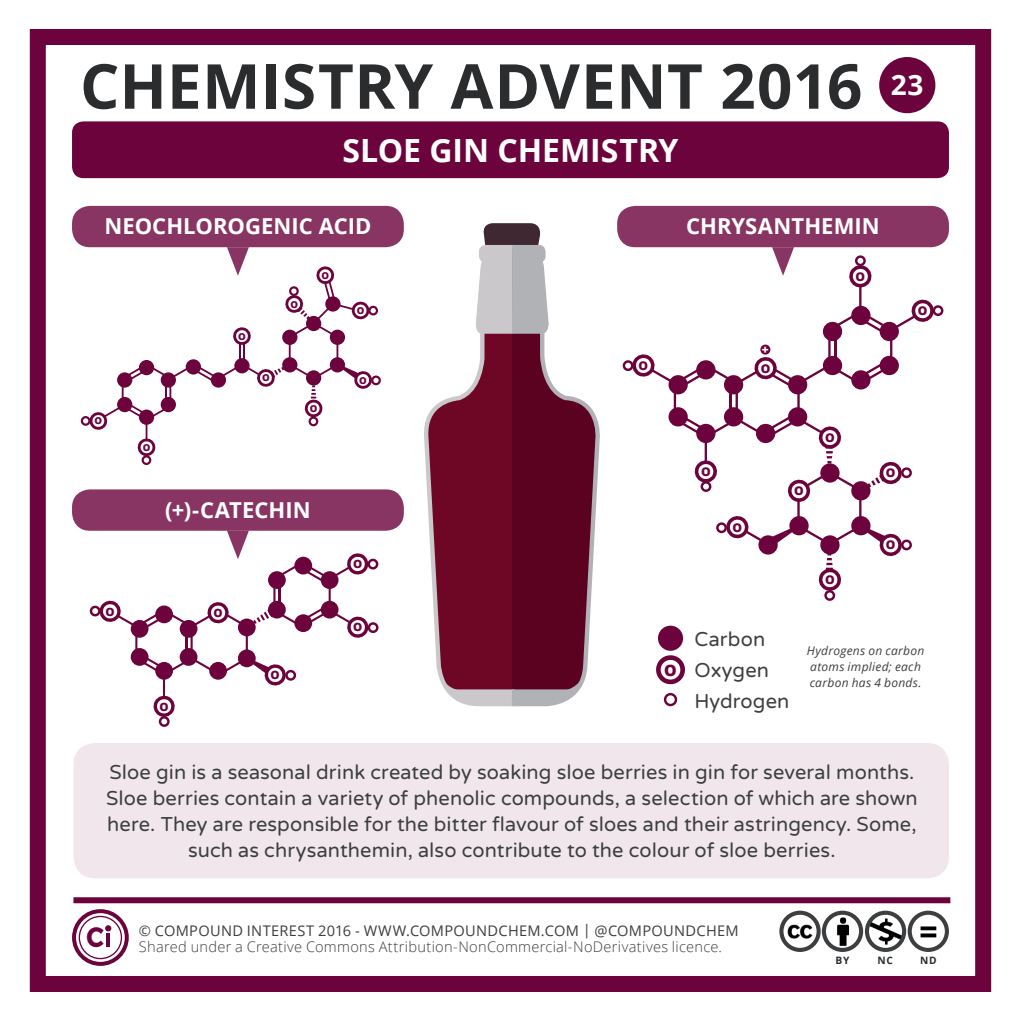
<style>
.page{position:relative;width:1021px;height:1021px;background:#fff}
.page>*{position:absolute;margin:0;border:0;box-sizing:border-box;transform-origin:0 0}
.t1{font:700 62px "Open Sans";letter-spacing:.005em;color:#2a2c2e}
.t2{font:700 32px "Open Sans";letter-spacing:-.005em;color:#fff}
.t3{font:700 28px "Open Sans";color:#fff}
.t4{font:700 28px "Montserrat";color:#6c033c;scale:.9 1}
.t5{font:700 22px "Open Sans";color:#fff}
.t6{font:20px/26px "Varela Round";letter-spacing:.005em;color:#3c3e40;text-align:center}
.t7{font:800 15.8px "Open Sans";color:#6c033c}
.t8{font:300 14.6px "Open Sans";letter-spacing:.02em;color:#3c3e40}
.t9{font:14.6px "Open Sans";letter-spacing:.02em;color:#3c3e40}
.t10{font:800 12.2px "Open Sans";color:#6c033c}
.t11{font:800 12.2px "Open Sans";color:#fff}
.t12{font:italic 12px/16px "Open Sans";letter-spacing:.025em;color:#3c3e40}
.t13{font:800 11.6px "Open Sans";color:#6c033c}
.t14{font:700 10.2px "Open Sans";color:#2a2c2e}
.t15{font:800 9.6px "Open Sans";color:#6c033c}
</style>
<div class="page">
<div style="left:30px;top:29px;width:961px;height:962px;border:16px solid #6c033c"></div>
<div style="left:879px;top:57px;width:56px;height:56px;background:#6c033c;border-radius:50%"></div>
<div style="left:72px;top:121px;width:876px;height:57px;background:#6c033c;border-radius:11px"></div>
<img style="left:781px;top:912px;width:37px;height:37px;border-radius:19px">
<div style="left:779px;top:910px;width:41px;height:41px;border:4px solid #3c3e40;border-radius:50%"></div>
<img style="left:823px;top:912px;width:38px;height:37px;border-radius:19px">
<div style="left:821px;top:910px;width:42px;height:41px;border:4px solid #3c3e40;border-radius:50%"></div>
<img style="left:867px;top:912px;width:37px;height:37px;border-radius:19px">
<div style="left:864px;top:910px;width:42px;height:41px;border:4px solid #3c3e40;border-radius:50%"></div>
<img style="left:909px;top:912px;width:37px;height:37px;border-radius:19px">
<div style="left:907px;top:910px;width:41px;height:41px;border:4px solid #3c3e40;border-radius:50%"></div>
<svg style="left:76px;top:913px;width:49px;height:48px"></svg>
<div style="left:72px;top:909px;width:57px;height:56px;border:4px solid #6c033c;border-radius:50%"></div>
<div style="left:79px;top:915px;width:43px;height:44px;border:1px solid #6c033c;border-radius:50%"></div>
<svg style="left:106px;top:925px;width:5px;height:6px"></svg>
<hr style="left:106px;top:932px;width:4px;height:14px;background:#6c033c">
<div style="left:73px;top:897px;width:877px;height:6px;background:#6c033c"></div>
<div style="left:73px;top:743px;width:875px;height:135px;background:#f0e6eb;border-radius:21px"></div>
<svg style="left:424px;top:334px;width:83px;height:373px;fill:#6e0726"></svg>
<svg style="left:507px;top:318px;width:93px;height:389px;fill:#5a0220"></svg>
<svg style="left:476px;top:223px;width:72px;height:111px;background:#b1adb1"></svg>
<svg style="left:441px;top:677px;width:141px;height:26px;background:#9b7180"></svg>
<div style="left:81px;top:416px;width:9px;height:10px;border:2px solid #6c033c;border-radius:50%"></div>
<div style="left:142px;top:455px;width:9px;height:10px;border:2px solid #6c033c;border-radius:50%"></div>
<div style="left:368px;top:306px;width:10px;height:9px;border:2px solid #6c033c;border-radius:50%"></div>
<div style="left:371px;top:375px;width:10px;height:10px;border:2px solid #6c033c;border-radius:50%"></div>
<div style="left:72px;top:206px;width:332px;height:41px;background:#893563;border-radius:18px"></div>
<svg style="left:86px;top:247px;width:287px;height:212px"></svg>
<div style="left:617px;top:206px;width:331px;height:41px;background:#893563;border-radius:18px"></div>
<svg style="left:629px;top:247px;width:305px;height:348px"></svg>
<div style="left:622px;top:360px;width:11px;height:11px;border:2px solid #6c033c;border-radius:50%"></div>
<div style="left:700px;top:481px;width:11px;height:11px;border:2px solid #6c033c;border-radius:50%"></div>
<div style="left:932px;top:305px;width:11px;height:11px;border:2px solid #6c033c;border-radius:50%"></div>
<div style="left:855px;top:255px;width:10px;height:11px;border:2px solid #6c033c;border-radius:50%"></div>
<div style="left:901px;top:467px;width:10px;height:11px;border:2px solid #6c033c;border-radius:50%"></div>
<div style="left:901px;top:539px;width:10px;height:11px;border:2px solid #6c033c;border-radius:50%"></div>
<div style="left:824px;top:590px;width:11px;height:11px;border:2px solid #6c033c;border-radius:50%"></div>
<div style="left:716px;top:522px;width:11px;height:11px;border:2px solid #6c033c;border-radius:50%"></div>
<div style="left:760px;top:344px;width:10px;height:10px;background:#6c033c;border-radius:50%"></div>
<div style="left:72px;top:489px;width:332px;height:41px;background:#893563;border-radius:18px"></div>
<svg style="left:95px;top:530px;width:275px;height:191px"></svg>
<div style="left:90px;top:605px;width:11px;height:11px;border:2px solid #6c033c;border-radius:50%"></div>
<div style="left:159px;top:716px;width:11px;height:11px;border:2px solid #6c033c;border-radius:50%"></div>
<div style="left:285px;top:670px;width:11px;height:10px;border:2px solid #6c033c;border-radius:50%"></div>
<div style="left:368px;top:622px;width:10px;height:11px;border:2px solid #6c033c;border-radius:50%"></div>
<div style="left:367px;top:558px;width:11px;height:11px;border:2px solid #6c033c;border-radius:50%"></div>
<div style="left:658px;top:625px;width:25px;height:25px;background:#6c033c;border-radius:50%"></div>
<svg style="left:656px;top:649px;width:29px;height:36px"></svg>
<div style="left:664px;top:693px;width:13px;height:13px;border:2px solid #6c033c;border-radius:50%"></div>
<h1 class="t1" style="left:80px;top:42px;width:783px">CHEMISTRY ADVENT 2016</h1>
<h2 class="t2" style="left:342px;top:128px;width:337px">SLOE GIN CHEMISTRY</h2>
<h3 class="t3" style="left:891px;top:65px;width:34px">23</h3>
<p class="t5" style="left:104px;top:210px;width:268px">NEOCHLOROGENIC ACID</p>
<p class="t5" style="left:686px;top:210px;width:195px">CHRYSANTHEMIN</p>
<p class="t15" style="left:94px;top:413px;width:9px">O</p>
<p class="t15" style="left:143px;top:440px;width:9px">O</p>
<p class="t15" style="left:238px;top:329px;width:9px">O</p>
<p class="t15" style="left:262px;top:370px;width:9px">O</p>
<p class="t15" style="left:290px;top:297px;width:9px">O</p>
<p class="t15" style="left:321px;top:268px;width:9px">O</p>
<p class="t15" style="left:310px;top:401px;width:9px">O</p>
<p class="t5" style="left:165px;top:494px;width:147px">(+)-CATECHIN</p>
<p class="t13" style="left:105px;top:602px;width:11px">O</p>
<p class="t13" style="left:213px;top:604px;width:11px">O</p>
<p class="t15" style="left:357px;top:303px;width:9px">O</p>
<p class="t15" style="left:359px;top:373px;width:9px">O</p>
<p class="t13" style="left:353px;top:555px;width:11px">O</p>
<p class="t10" style="left:638px;top:356px;width:11px">O</p>
<p class="t10" style="left:855px;top:267px;width:11px">O</p>
<p class="t11" style="left:762px;top:340px;width:8px">+</p>
<p class="t10" style="left:760px;top:359px;width:11px">O</p>
<p class="t10" style="left:701px;top:462px;width:11px">O</p>
<p class="t10" style="left:732px;top:518px;width:11px">O</p>
<p class="t10" style="left:794px;top:481px;width:11px">O</p>
<p class="t10" style="left:825px;top:428px;width:11px">O</p>
<p class="t10" style="left:825px;top:570px;width:11px">O</p>
<p class="t10" style="left:885px;top:463px;width:11px">O</p>
<p class="t10" style="left:885px;top:535px;width:11px">O</p>
<p class="t10" style="left:917px;top:301px;width:11px">O</p>
<p class="t13" style="left:159px;top:697px;width:11px">O</p>
<p class="t13" style="left:353px;top:618px;width:11px">O</p>
<p class="t13" style="left:270px;top:666px;width:11px">O</p>
<p class="t7" style="left:664px;top:657px;width:14px">O</p>
<p class="t6" style="left:694px;top:623px;width:96px;line-height:31.2px;text-align:left">Carbon<br>Oxygen<br>Hydrogen</p>
<p class="t12" style="left:806px;top:642px;width:119px">Hydrogens on carbon atoms implied; each carbon has 4 bonds.</p>
<p class="t6" style="left:106px;top:759px;width:813px">Sloe gin is a seasonal drink created by soaking sloe berries in gin for several months.<br>Sloe berries contain a variety of phenolic compounds, a selection of which are shown here. They are responsible for the bitter flavour of sloes and their astringency. Some, such as chrysanthemin, also contribute to the colour of sloe berries.</p>
<h3 class="t4" style="left:86px;top:919px;width:21px">C</h3>
<p class="t9" style="left:139px;top:920px;width:601px">© COMPOUND INTEREST 2016 - WWW.COMPOUNDCHEM.COM | @COMPOUNDCHEM</p>
<p class="t8" style="left:139px;top:936px;width:584px">Shared under a Creative Commons Attribution-NonCommercial-NoDerivatives licence.</p>
<p class="t14" style="left:835px;top:952px;width:15px">BY</p>
<p class="t14" style="left:877px;top:952px;width:17px">NC</p>
<p class="t14" style="left:920px;top:952px;width:18px">ND</p>
</div>
